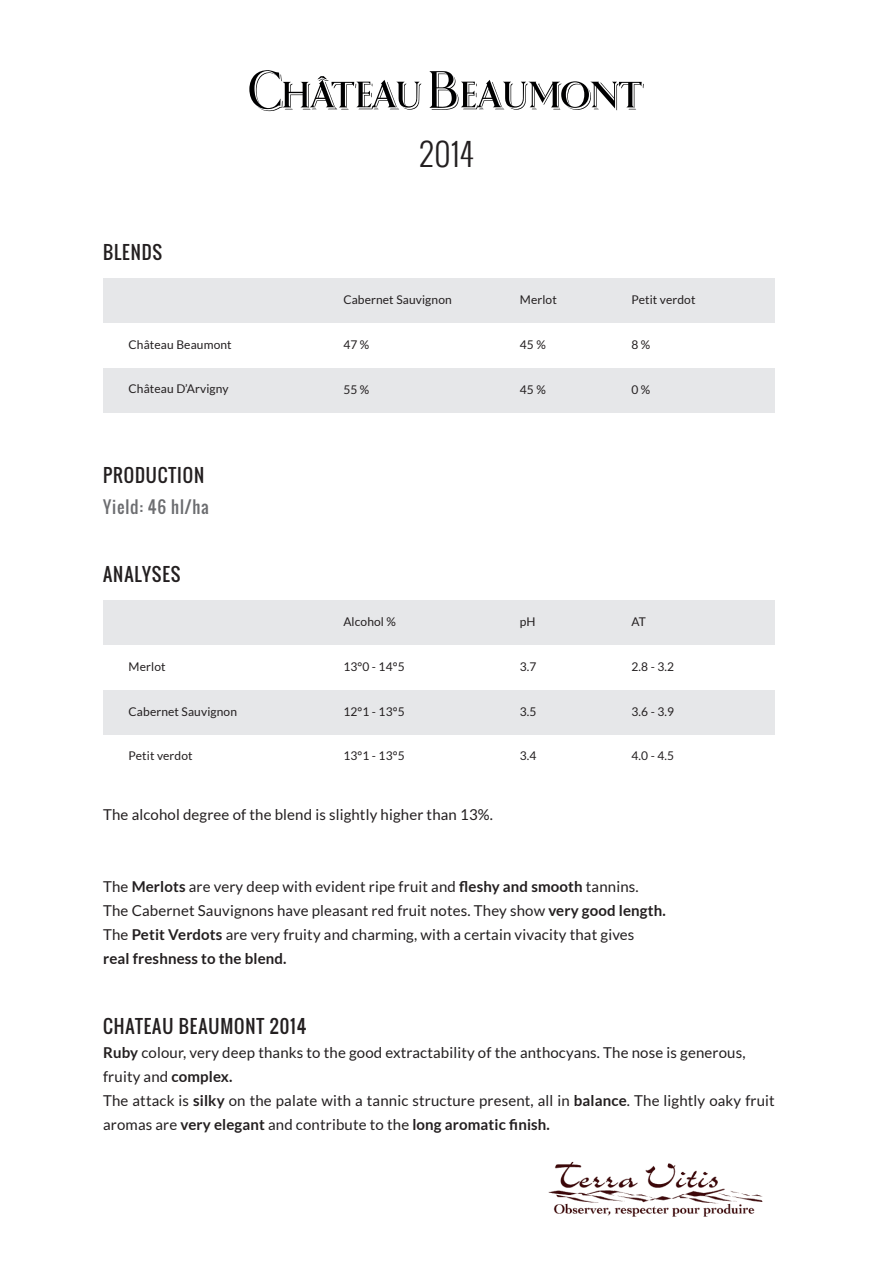
<style>
.page{position:relative;width:893px;height:1263px;background:#fff}
.page>*{position:absolute;margin:0;border:0;box-sizing:border-box;transform-origin:0 0}
.t1{font:300 31.5px "Oswald";color:#231f20}
.t2{font:18px "Oswald";letter-spacing:.05em;color:#231f20}
.t3{font:16.5px "Oswald";letter-spacing:.05em;color:#6c6d70}
.t4{font:15px/24px "Lato";letter-spacing:.01em;color:#231f20}
.t5{font:12px "Lato";letter-spacing:.01em;color:#231f20}
.s1{font-weight:700}
</style>
<div class="page">
<svg style="left:249px;top:70px;width:173px;height:41px"></svg>
<svg style="left:429px;top:71px;width:215px;height:40px"></svg>
<div style="left:103px;top:279px;width:672px;height:44px;background:#e6e7e9"></div>
<div style="left:103px;top:601px;width:672px;height:44px;background:#e6e7e9"></div>
<div style="left:103px;top:368px;width:672px;height:44px;background:#e6e7e9"></div>
<div style="left:103px;top:690px;width:672px;height:45px;background:#e6e7e9"></div>
<img style="left:548px;top:1161px;width:215px;height:56px">
<h1 class="t1" style="left:419px;top:131px;width:56px">2014</h1>
<p class="t2" style="left:103px;top:238px;width:61px">BLENDS</p>
<p class="t5" style="left:129px;top:338px;width:105px">Château Beaumont</p>
<p class="t5" style="left:129px;top:382px;width:101px">Château D’Arvigny</p>
<p class="t5" style="left:343px;top:293px;width:110px">Cabernet Sauvignon</p>
<p class="t5" style="left:520px;top:293px;width:38px">Merlot</p>
<p class="t5" style="left:343px;top:338px;width:28px">47 %</p>
<p class="t5" style="left:520px;top:338px;width:28px">45 %</p>
<p class="t5" style="left:343px;top:383px;width:28px">55 %</p>
<p class="t5" style="left:520px;top:383px;width:28px">45 %</p>
<p class="t2" style="left:103px;top:462px;width:103px">PRODUCTION</p>
<p class="t3" style="left:103px;top:494px;width:107px">Yield: 46 hl/ha</p>
<p class="t2" style="left:103px;top:560px;width:79px">ANALYSES</p>
<p class="t5" style="left:343px;top:615px;width:54px">Alcohol %</p>
<p class="t5" style="left:129px;top:660px;width:38px">Merlot</p>
<p class="t5" style="left:343px;top:660px;width:63px">13°0 - 14°5</p>
<p class="t5" style="left:129px;top:704px;width:110px">Cabernet Sauvignon</p>
<p class="t5" style="left:343px;top:705px;width:63px">12°1 - 13°5</p>
<p class="t5" style="left:129px;top:749px;width:66px">Petit verdot</p>
<p class="t5" style="left:343px;top:749px;width:63px">13°1 - 13°5</p>
<p class="t4" style="left:103px;top:802px;width:391px">The alcohol degree of the blend is slightly higher than 13%.</p>
<p class="t5" style="left:520px;top:615px;width:17px">pH</p>
<p class="t5" style="left:520px;top:660px;width:18px">3.7</p>
<p class="t5" style="left:520px;top:705px;width:18px">3.5</p>
<p class="t5" style="left:520px;top:749px;width:18px">3.4</p>
<p class="t5" style="left:631px;top:293px;width:66px">Petit verdot</p>
<p class="t5" style="left:631px;top:338px;width:20px">8 %</p>
<p class="t5" style="left:631px;top:383px;width:20px">0 %</p>
<p class="t5" style="left:631px;top:615px;width:16px">AT</p>
<p class="t5" style="left:631px;top:660px;width:44px">2.8 - 3.2</p>
<p class="t5" style="left:631px;top:705px;width:44px">3.6 - 3.9</p>
<p class="t5" style="left:631px;top:749px;width:44px">4.0 - 4.5</p>
<p class="t4" style="left:103px;top:874px;width:564px">The <span class="s1">Merlots</span> are very deep with evident ripe fruit and <span class="s1">fleshy and smooth</span> tannins.<br>The Cabernet Sauvignons have pleasant red fruit notes. They show <span class="s1">very good length.<br></span>The <span class="s1">Petit Verdots</span> are very fruity and charming, with a certain vivacity that gives<br><span class="s1">real freshness to the blend.</span></p>
<p class="t2" style="left:103px;top:1012px;width:205px">CHATEAU BEAUMONT 2014</p>
<p class="t4" style="left:103px;top:1040px;width:673px"><span class="s1">Ruby</span> colour, very deep thanks to the good extractability of the anthocyans. The nose is generous, fruity and <span class="s1">complex.<br></span>The attack is <span class="s1">silky</span> on the palate with a tannic structure present, all in <span class="s1">balance</span>. The lightly oaky fruit aromas are <span class="s1">very elegant</span> and contribute to the <span class="s1">long aromatic finish.</span></p>
</div>
